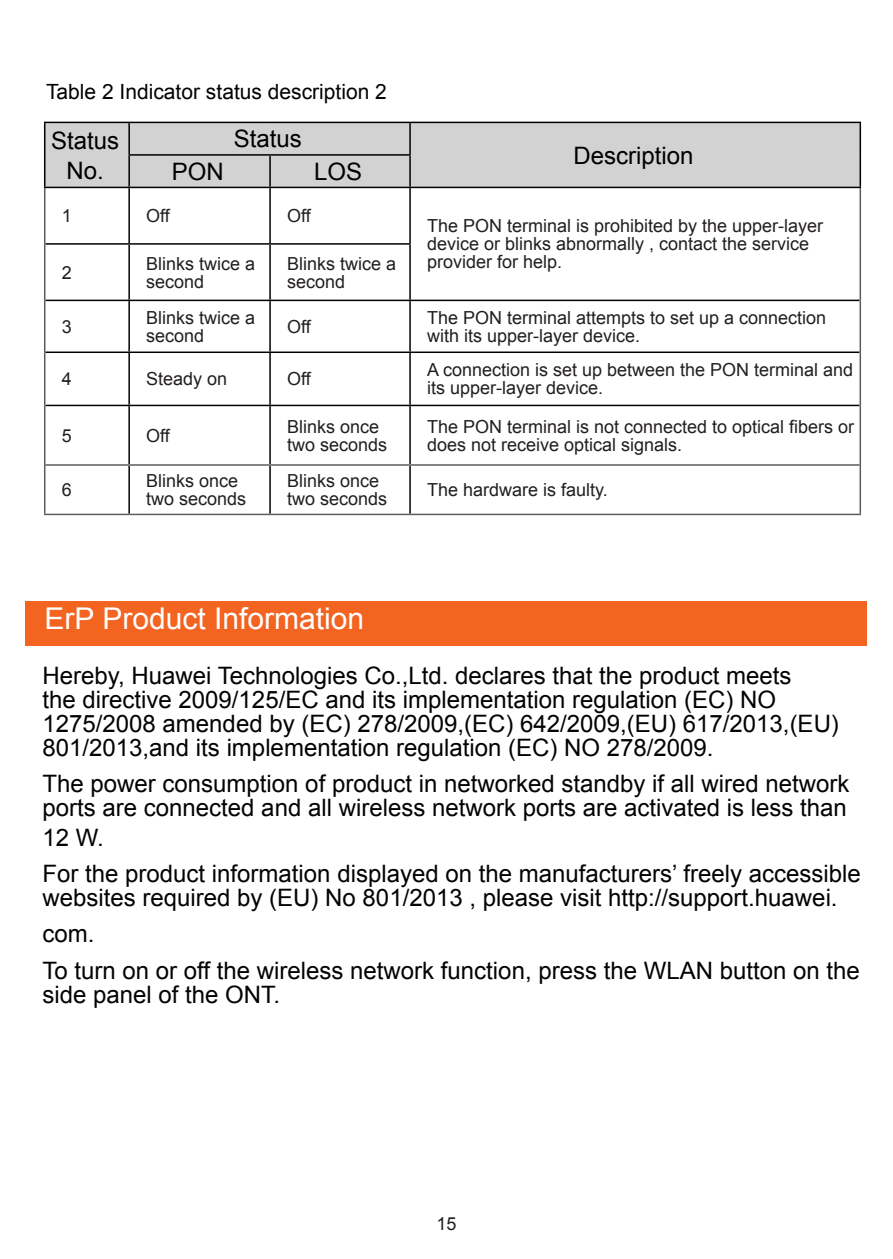
<style>
.page{position:relative;width:893px;height:1259px;background:#fff}
.page>*{position:absolute;margin:0;border:0;box-sizing:border-box;transform-origin:0 0}
.heading_1{font:30px "Arial";color:#fff}
.注意{font:24px/24px "Arial";color:#030303}
.Table_Heading{font:24px/30px "Arial";color:#000;text-align:center}
.注意-2{font:21px "Arial";color:#030303}
.Table_Text{font:18px/18px "Arial";color:#231f20}
.版本号{font:18px "Arial";color:#231f20}
</style>
<div class="page">
<div style="left:26px;top:601px;width:841px;height:44px;background:#f36421"></div>
<div style="left:45px;top:123px;width:814px;height:64px;background:#d2d2d2"></div>
<svg style="left:45px;top:188px;width:814px;height:326px"></svg>
<hr style="left:44px;top:122px;width:85px;height:1px;background:#000">
<hr style="left:44px;top:123px;width:1px;height:32px;background:#000">
<hr style="left:44px;top:155px;width:1px;height:32px;background:#000">
<hr style="left:129px;top:122px;width:141px;height:1px;background:#000">
<hr style="left:270px;top:122px;width:140px;height:1px;background:#000">
<hr style="left:128px;top:123px;width:2px;height:31px;background:#000">
<hr style="left:410px;top:122px;width:451px;height:1px;background:#000">
<hr style="left:859px;top:123px;width:2px;height:32px;background:#000">
<hr style="left:859px;top:155px;width:2px;height:32px;background:#000">
<hr style="left:409px;top:123px;width:2px;height:31px;background:#000">
<hr style="left:128px;top:154px;width:142px;height:2px;background:#000">
<hr style="left:128px;top:156px;width:2px;height:31px;background:#000">
<hr style="left:270px;top:154px;width:141px;height:2px;background:#000">
<hr style="left:269px;top:156px;width:2px;height:31px;background:#000">
<hr style="left:409px;top:156px;width:2px;height:31px;background:#000">
<hr style="left:44px;top:187px;width:85px;height:1px;background:#000">
<hr style="left:129px;top:187px;width:141px;height:1px;background:#000">
<hr style="left:128px;top:188px;width:2px;height:55px;background:#000">
<hr style="left:270px;top:187px;width:140px;height:1px;background:#000">
<hr style="left:269px;top:188px;width:2px;height:55px;background:#000">
<hr style="left:410px;top:187px;width:451px;height:1px;background:#000">
<hr style="left:409px;top:188px;width:2px;height:55px;background:#000">
<hr style="left:45px;top:243px;width:84px;height:2px;background:#000">
<hr style="left:129px;top:243px;width:141px;height:2px;background:#000">
<hr style="left:128px;top:245px;width:2px;height:55px;background:#000">
<hr style="left:270px;top:243px;width:141px;height:2px;background:#000">
<hr style="left:269px;top:245px;width:2px;height:55px;background:#000">
<hr style="left:409px;top:245px;width:2px;height:55px;background:#000">
<hr style="left:45px;top:300px;width:84px;height:1px;background:#000">
<hr style="left:129px;top:300px;width:141px;height:1px;background:#000">
<hr style="left:128px;top:301px;width:2px;height:50px;background:#000">
<hr style="left:270px;top:300px;width:140px;height:1px;background:#000">
<hr style="left:269px;top:301px;width:2px;height:50px;background:#000">
<hr style="left:410px;top:300px;width:449px;height:1px;background:#000">
<hr style="left:409px;top:301px;width:2px;height:50px;background:#000">
<hr style="left:45px;top:351px;width:84px;height:2px;background:#000">
<hr style="left:129px;top:351px;width:141px;height:2px;background:#000">
<hr style="left:128px;top:353px;width:2px;height:52px;background:#000">
<hr style="left:270px;top:351px;width:140px;height:2px;background:#000">
<hr style="left:269px;top:353px;width:2px;height:52px;background:#000">
<hr style="left:410px;top:351px;width:449px;height:2px;background:#000">
<hr style="left:409px;top:353px;width:2px;height:52px;background:#000">
<hr style="left:45px;top:405px;width:84px;height:1px;background:#000">
<hr style="left:129px;top:405px;width:141px;height:1px;background:#000">
<hr style="left:128px;top:406px;width:2px;height:58px;background:#000">
<hr style="left:270px;top:405px;width:140px;height:1px;background:#000">
<hr style="left:269px;top:406px;width:2px;height:58px;background:#000">
<hr style="left:410px;top:405px;width:449px;height:1px;background:#000">
<hr style="left:409px;top:406px;width:2px;height:58px;background:#000">
<hr style="left:128px;top:466px;width:2px;height:48px;background:#000">
<hr style="left:269px;top:466px;width:2px;height:48px;background:#000">
<hr style="left:409px;top:466px;width:2px;height:48px;background:#000">
<hr style="left:44px;top:188px;width:1px;height:56px;background:#5c5c5f">
<hr style="left:859px;top:188px;width:2px;height:56px;background:#5c5c5f">
<hr style="left:44px;top:244px;width:1px;height:56px;background:#5c5c5f">
<hr style="left:859px;top:244px;width:2px;height:56px;background:#5c5c5f">
<hr style="left:44px;top:300px;width:1px;height:52px;background:#5c5c5f">
<hr style="left:859px;top:300px;width:2px;height:52px;background:#5c5c5f">
<hr style="left:44px;top:352px;width:1px;height:53px;background:#5c5c5f">
<hr style="left:859px;top:352px;width:2px;height:53px;background:#5c5c5f">
<hr style="left:44px;top:405px;width:1px;height:60px;background:#5c5c5f">
<hr style="left:859px;top:405px;width:2px;height:60px;background:#5c5c5f">
<hr style="left:44px;top:465px;width:1px;height:49px;background:#5c5c5f">
<hr style="left:859px;top:465px;width:2px;height:49px;background:#5c5c5f">
<hr style="left:45px;top:464px;width:84px;height:2px;background:#5c5c5f">
<hr style="left:129px;top:464px;width:141px;height:2px;background:#5c5c5f">
<hr style="left:270px;top:464px;width:140px;height:2px;background:#5c5c5f">
<hr style="left:410px;top:464px;width:449px;height:2px;background:#5c5c5f">
<hr style="left:44px;top:514px;width:85px;height:1px;background:#5c5c5f">
<hr style="left:129px;top:514px;width:141px;height:1px;background:#5c5c5f">
<hr style="left:270px;top:514px;width:140px;height:1px;background:#5c5c5f">
<hr style="left:410px;top:514px;width:451px;height:1px;background:#5c5c5f">
<p class="注意-2" style="left:46px;top:78px;width:342px">Table 2 Indicator status description 2</p>
<p class="Table_Heading" style="left:51px;top:125px;width:70px">Status<br>No.</p>
<p class="Table_Heading" style="left:234px;top:124px;width:70px">Status</p>
<p class="Table_Heading" style="left:172px;top:157px;width:54px">PON</p>
<p class="Table_Heading" style="left:314px;top:157px;width:50px">LOS</p>
<p class="Table_Heading" style="left:573px;top:140px;width:122px">Description</p>
<p class="Table_Text" style="left:62px;top:207px;width:12px">1</p>
<p class="Table_Text" style="left:146px;top:207px;width:25px">Off</p>
<p class="Table_Text" style="left:287px;top:207px;width:25px">Off</p>
<p class="Table_Text" style="left:427px;top:217px;width:398px">The PON terminal is prohibited by the upper-layer device or blinks abnormally , contact the service provider for help.</p>
<p class="Table_Text" style="left:62px;top:263px;width:12px">2</p>
<p class="Table_Text" style="left:146px;top:254px;width:111px">Blinks twice a second</p>
<p class="Table_Text" style="left:287px;top:254px;width:111px">Blinks twice a second</p>
<p class="Table_Text" style="left:62px;top:318px;width:12px">3</p>
<p class="Table_Text" style="left:146px;top:309px;width:111px">Blinks twice a second</p>
<p class="Table_Text" style="left:287px;top:318px;width:25px">Off</p>
<p class="Table_Text" style="left:427px;top:309px;width:401px">The PON terminal attempts to set up a connection with its upper-layer device.</p>
<p class="Table_Text" style="left:62px;top:370px;width:12px">4</p>
<p class="Table_Text" style="left:146px;top:370px;width:83px">Steady on</p>
<p class="Table_Text" style="left:287px;top:370px;width:25px">Off</p>
<p class="Table_Text" style="left:427px;top:361px;width:428px">A connection is set up between the PON terminal and its upper-layer device.</p>
<p class="Table_Text" style="left:62px;top:426px;width:12px">5</p>
<p class="Table_Text" style="left:146px;top:426px;width:25px">Off</p>
<p class="Table_Text" style="left:287px;top:417px;width:102px">Blinks once two seconds</p>
<p class="Table_Text" style="left:427px;top:417px;width:429px">The PON terminal is not connected to optical fibers or does not receive optical signals.</p>
<p class="Table_Text" style="left:62px;top:481px;width:12px">6</p>
<p class="Table_Text" style="left:146px;top:472px;width:102px">Blinks once two seconds</p>
<p class="Table_Text" style="left:287px;top:472px;width:102px">Blinks once two seconds</p>
<p class="Table_Text" style="left:427px;top:481px;width:182px">The hardware is faulty.</p>
<p class="heading_1" style="left:45px;top:598px;width:321px">ErP Product Information</p>
<p class="注意" style="left:43px;top:664px;width:798px">Hereby, Huawei Technologies Co.,Ltd. declares that the product meets<br>the directive 2009/125/EC and its implementation regulation (EC) NO 1275/2008 amended by (EC) 278/2009,(EC) 642/2009,(EU) 617/2013,(EU)<br>801/2013,and its implementation regulation (EC) NO 278/2009.</p>
<p class="注意" style="left:43px;top:772px;width:808px">The power consumption of product in networked standby if all wired network ports are connected and all wireless network ports are activated is less than</p>
<p class="注意" style="left:43px;top:826px;width:63px">12 W.</p>
<p class="注意" style="left:43px;top:862px;width:820px">For the product information displayed on the manufacturers’ freely accessible websites required by (EU) No 801/2013 , please visit http://support.huawei.</p>
<p class="注意" style="left:43px;top:922px;width:54px">com.</p>
<p class="注意" style="left:43px;top:958px;width:819px">To turn on or off the wireless network function, press the WLAN button on the side panel of the ONT.</p>
<p class="版本号" style="left:436px;top:1211px;width:22px">15</p>
</div>
